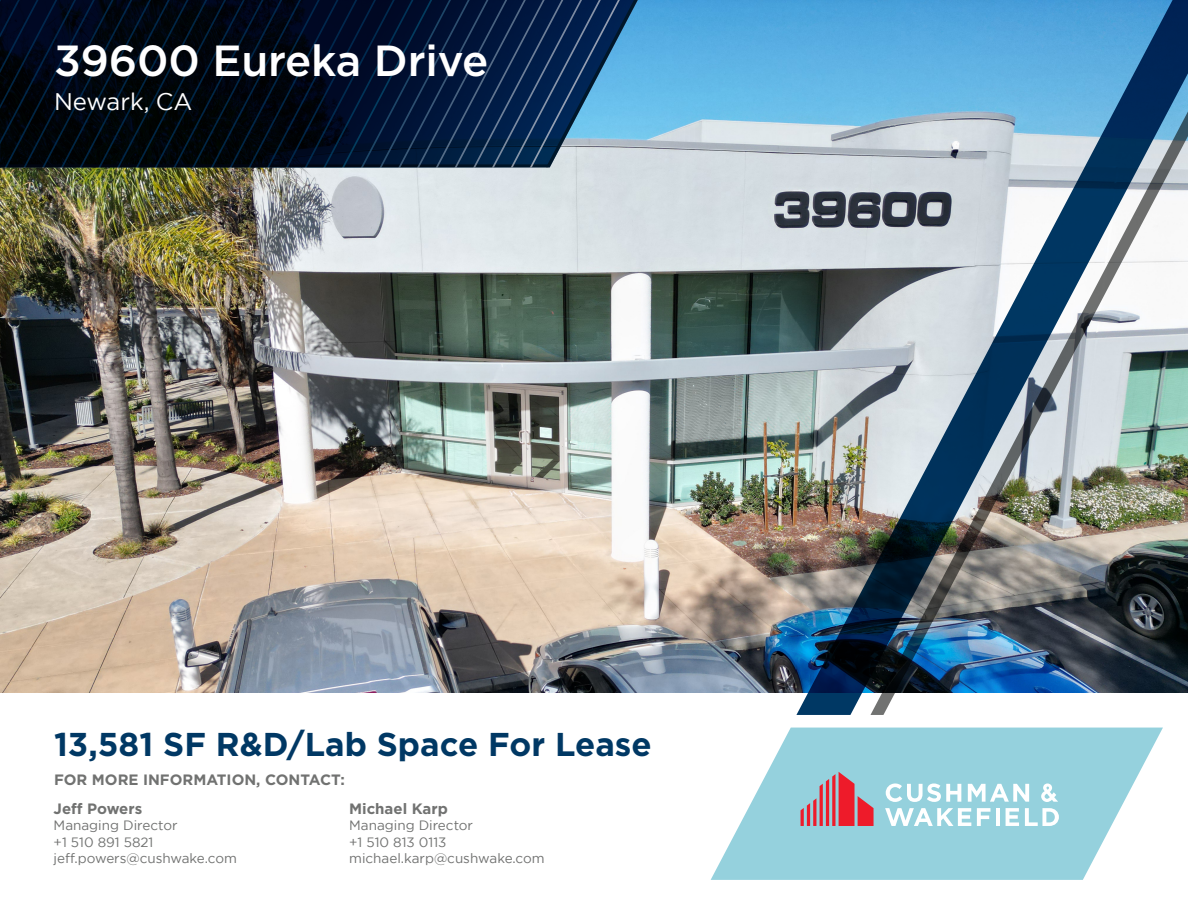
<style>
.page{position:relative;width:1188px;height:918px;background:#fff}
.page>*{position:absolute;margin:0;border:0;box-sizing:border-box;transform-origin:0 0}
.Property_Name___Address{font:500 43.5px "Gotham";letter-spacing:-.005em;color:#fff}
.t1{font:700 33px "Gotham";color:#003864}
.Property_Name___Address_2nd_Line{font:23.85px "Gotham";color:#fff}
.Broker_Name{font:700 15px "Gotham";color:#717271}
.Broker_Email{font:13.5px "Gotham";color:#717271}
</style>
<div class="page">
<img style="left:0;top:0;width:796px;height:692px">
<svg style="left:0;top:0;width:646px;height:167px;background:#0d1f36"></svg>
<img style="left:796px;top:0;width:392px;height:715px">
<svg style="left:711px;top:728px;width:452px;height:152px;fill:#95d1dd"></svg>
<svg style="left:801px;top:772px;width:73px;height:54px;background:#bd7d8b"></svg>
<hr style="left:996px;top:808px;width:4px;height:18px;background:#fff">
<svg style="left:1006px;top:808px;width:13px;height:18px"></svg>
<svg style="left:1025px;top:808px;width:34px;height:18px"></svg>
<svg style="left:886px;top:783px;width:75px;height:19px"></svg>
<svg style="left:968px;top:784px;width:61px;height:18px"></svg>
<svg style="left:977px;top:808px;width:13px;height:18px"></svg>
<svg style="left:885px;top:808px;width:86px;height:18px"></svg>
<svg style="left:1041px;top:783px;width:17px;height:19px"></svg>
<p class="Property_Name___Address" style="left:54px;top:32px;width:436px">39600 Eureka Drive</p>
<p class="Property_Name___Address_2nd_Line" style="left:54px;top:86px;width:140px">Newark, CA</p>
<p class="t1" style="left:54px;top:723px;width:599px">13,581 SF R&amp;D/Lab Space For Lease</p>
<p class="Broker_Name" style="left:54px;top:770px;width:293px">FOR MORE INFORMATION, CONTACT:</p>
<p class="Broker_Name" style="left:54px;top:799px;width:90px">Jeff Powers</p>
<p class="Broker_Email" style="left:54px;top:817px;width:125px">Managing Director</p>
<p class="Broker_Email" style="left:54px;top:834px;width:101px">+1 510 891 5821</p>
<p class="Broker_Email" style="left:54px;top:850px;width:185px">jeff.powers@cushwake.com</p>
<p class="Broker_Name" style="left:349px;top:799px;width:100px">Michael Karp</p>
<p class="Broker_Email" style="left:349px;top:817px;width:125px">Managing Director</p>
<p class="Broker_Email" style="left:349px;top:834px;width:99px">+1 510 813 0113</p>
<p class="Broker_Email" style="left:349px;top:850px;width:197px">michael.karp@cushwake.com</p>
</div>
